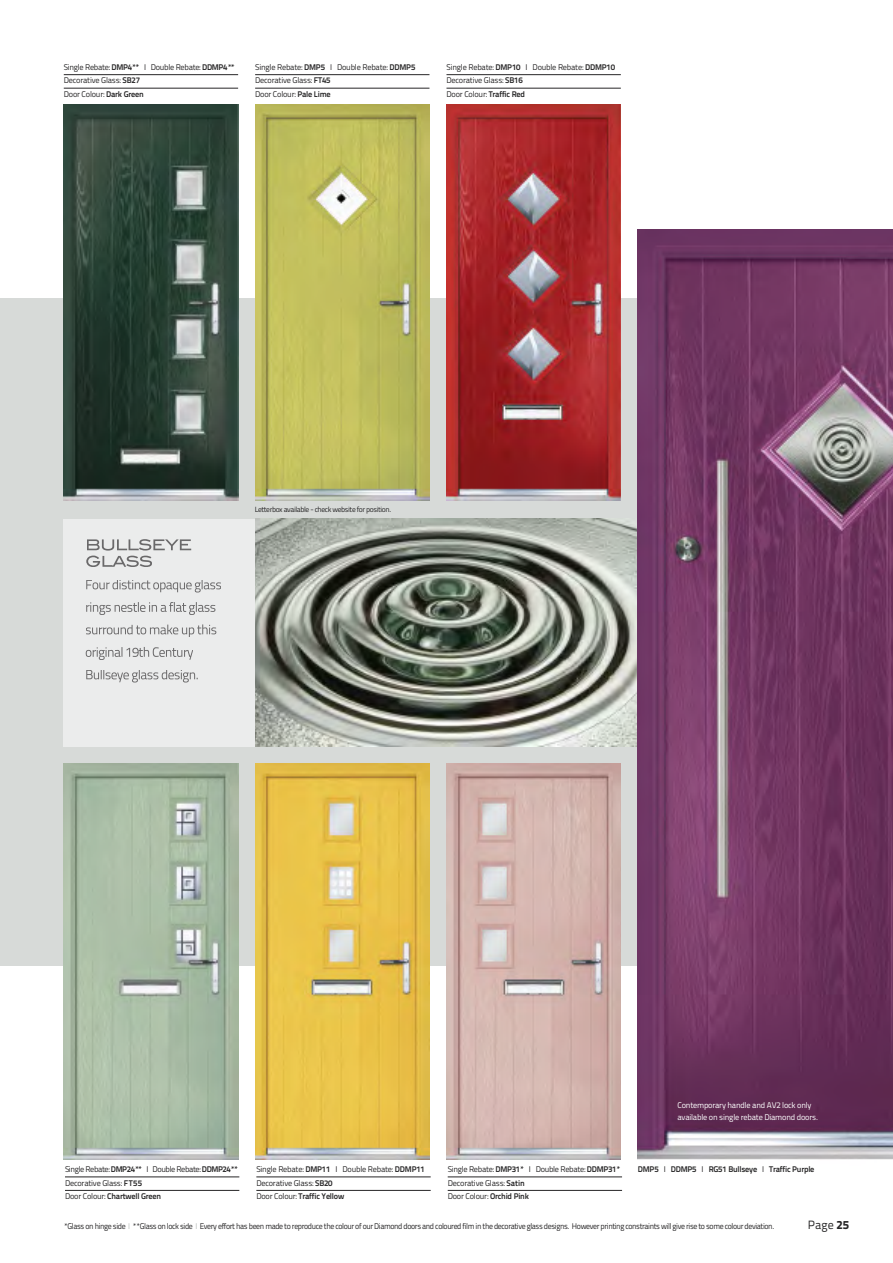
<style>
.page{position:relative;width:893px;height:1263px;background:#fff}
.page>*{position:absolute;margin:0;border:0;box-sizing:border-box;transform-origin:0 0}
.t1{font:12px "Titillium Text 22 L";color:#272627}
.t2{font:8.25px/13.5px "Titillium Text 22 L";letter-spacing:-.035em;color:#272627}
.t3{font:8.25px "Titillium Text 22 L";letter-spacing:-.035em;color:#272627;scale:.95 1}
.t4{font:8.25px/12px "Titillium Text 22 L";letter-spacing:-.025em;color:#fff}
.t5{font:700 8.25px "Titillium Text 22 L";letter-spacing:-.025em;color:#272627}
.t6{font:7.5px "Titillium Text 22 L";letter-spacing:-.05em;color:#272627}
.s1{font-weight:700}
.s2{font-weight:400}
.s3{color:#b6bbb8}
.s4{font-weight:800}
</style>
<div class="page">
<div style="left:0;top:298px;width:893px;height:667px;background:#d7dad8"></div>
<hr style="left:64px;top:74px;width:174px;height:1px;background:#272627">
<hr style="left:64px;top:88px;width:174px;height:1px;background:#272627">
<hr style="left:255px;top:74px;width:174px;height:1px;background:#272627">
<hr style="left:255px;top:88px;width:174px;height:1px;background:#272627">
<hr style="left:446px;top:74px;width:175px;height:1px;background:#272627">
<hr style="left:446px;top:88px;width:175px;height:1px;background:#272627">
<div style="left:64px;top:519px;width:402px;height:227px;background:#ebecec"></div>
<img style="left:255px;top:519px;width:383px;height:227px">
<img style="left:638px;top:230px;width:255px;height:930px">
<svg style="left:86px;top:539px;width:105px;height:28px"></svg>
<svg style="left:86px;top:580px;width:98px;height:12px"></svg>
<svg style="left:86px;top:602px;width:87px;height:13px"></svg>
<svg style="left:86px;top:625px;width:108px;height:12px"></svg>
<svg style="left:86px;top:647px;width:90px;height:13px"></svg>
<svg style="left:86px;top:670px;width:81px;height:12px"></svg>
<img style="left:64px;top:104px;width:174px;height:396px">
<img style="left:255px;top:104px;width:174px;height:396px">
<img style="left:446px;top:104px;width:175px;height:396px">
<hr style="left:65px;top:1176px;width:174px;height:1px;background:#272627">
<hr style="left:65px;top:1190px;width:174px;height:1px;background:#272627">
<hr style="left:256px;top:1176px;width:175px;height:1px;background:#272627">
<hr style="left:256px;top:1190px;width:175px;height:1px;background:#272627">
<hr style="left:448px;top:1176px;width:174px;height:1px;background:#272627">
<hr style="left:448px;top:1190px;width:174px;height:1px;background:#272627">
<img style="left:64px;top:763px;width:174px;height:397px">
<img style="left:255px;top:763px;width:174px;height:397px">
<img style="left:446px;top:763px;width:175px;height:397px">
<p class="t2" style="left:64px;top:61px;width:173px">Single Rebate: <span class="s1">DMP4**</span> I Double Rebate: <span class="s1">DDMP4**<br></span>Decorative Glass: <span class="s1">SB27<br></span>Door Colour: <span class="s1">Dark Green</span></p>
<p class="t2" style="left:255px;top:61px;width:162px">Single Rebate: <span class="s1">DMP5</span> I Double Rebate: <span class="s1">DDMP5<br></span>Decorative Glass: <span class="s1">FT45<br></span>Door Colour: <span class="s1">Pale Lime</span></p>
<p class="t2" style="left:446px;top:61px;width:170px">Single Rebate: <span class="s1">DMP10</span> I Double Rebate: <span class="s1">DDMP10<br></span>Decorative Glass: <span class="s1">SB16<br></span>Door Colour: <span class="s1">Traffic Red</span></p>
<p class="t6" style="left:255px;top:506px;width:138px">Letterbox available - check website for position.</p>
<p class="t2" style="left:65px;top:1163px;width:175px">Single Rebate: <span class="s1">DMP24**</span> I Double Rebate: <span class="s1">DDMP24**<br></span>Decorative Glass: <span class="s1">FT55<br></span>Door Colour: <span class="s1">Chartwell Green</span></p>
<p class="t2" style="left:256px;top:1163px;width:170px">Single Rebate: <span class="s1">DMP11</span> I Double Rebate: <span class="s1">DDMP11<br></span>Decorative Glass: <span class="s1">SB20<br></span>Door Colour: <span class="s1">Traffic Yellow</span></p>
<p class="t2" style="left:448px;top:1163px;width:174px">Single Rebate: <span class="s1">DMP31*</span> I Double Rebate: <span class="s1">DDMP31*<br></span>Decorative Glass: <span class="s1">Satin<br></span>Door Colour: <span class="s1">Orchid Pink</span></p>
<p class="t4" style="left:677px;top:1100px;width:142px">Contemporary handle and AV2 lock only available on single rebate Diamond doors.</p>
<p class="t5" style="left:638px;top:1166px;width:178px">DMP5 <span class="s2">I</span> DDMP5 <span class="s2">I</span> RG51 Bullseye <span class="s2">I</span> Traffic Purple</p>
<p class="t3" style="left:64px;top:1223px;width:749px">*Glass on hinge side <span class="s3">I</span> **Glass on lock side <span class="s3">I</span> Every effort has been made to reproduce the colour of our Diamond doors and coloured film in the decorative glass designs. However printing constraints will give rise to some colour deviation.</p>
<h1 class="t1" style="left:808px;top:1221px;width:43px">Page <span class="s4">25</span></h1>
</div>
